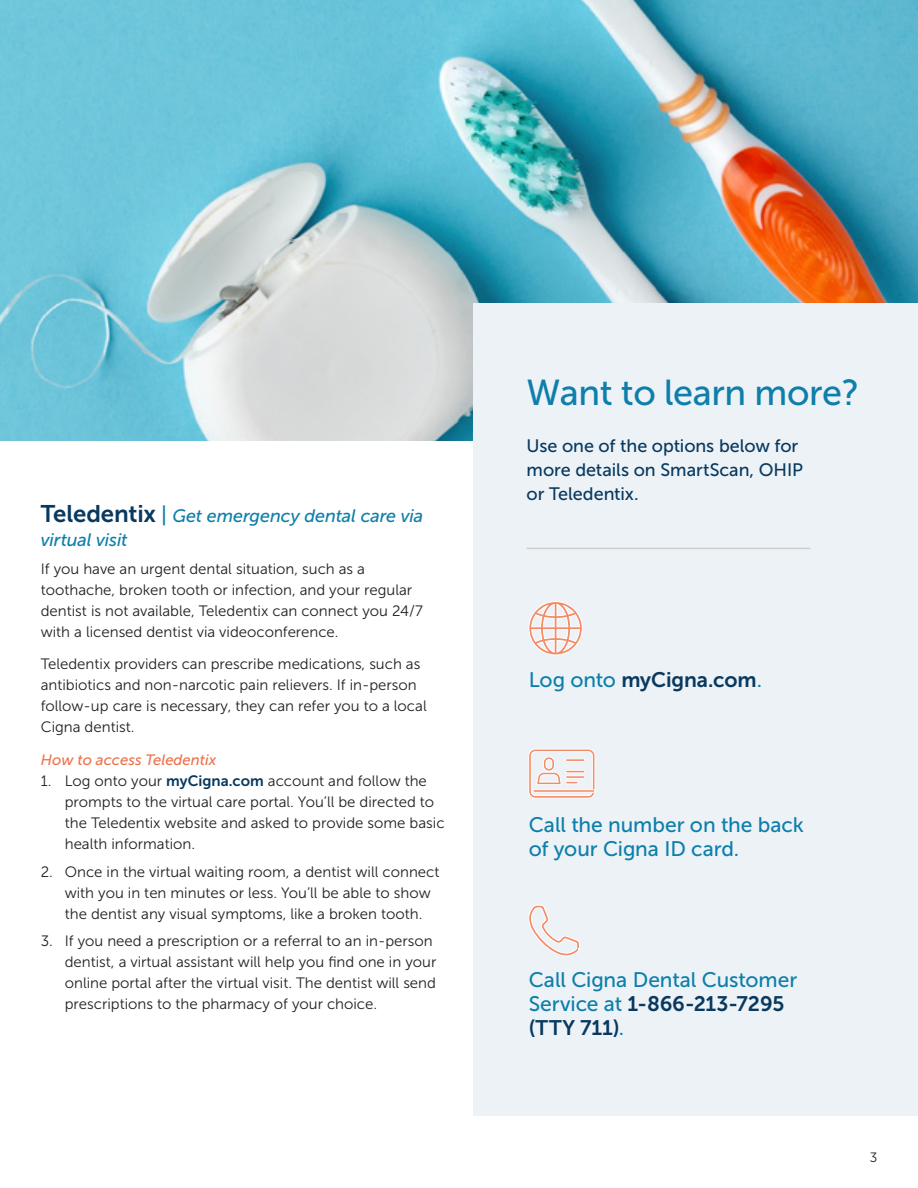
<style>
.page{position:relative;width:918px;height:1188px;background:#fff}
.page>*{position:absolute;margin:0;border:0;box-sizing:border-box;transform-origin:0 0}
.Head_A-Small{font:36px "Museo Sans 500";letter-spacing:-.01em;color:#0d7faa}
.Large_Blue_Subheads{font:21px/24px "Museo Sans 500";letter-spacing:-.005em;color:#0d7faa}
.Large_Blue_Subheads-2{font:21px "Museo Sans 700";letter-spacing:-.005em;color:#09395e}
.Large_Blue_Subheads-3{font:18px/24px "Museo Sans 500";letter-spacing:-.005em;color:#09395e}
.Large_Blue_Subheads-4{font:italic 18px/24px "Museo Sans 500";letter-spacing:-.005em;color:#0d7faa}
.Body{font:15px/21px "Museo Sans 300";color:#231f20}
.Body-2{font:italic 15px "Museo Sans 500";color:#ef714c}
.t1{font:13.5px "Museo Sans 300";color:#231f20}
.s1{font-family:"Museo Sans 700";font-style:normal;font-size:24px;color:#09395e}
.s2{font-style:normal;font-size:21px}
.s3{font-family:"Museo Sans 700";color:#09395e}
.s4{font-family:"Museo Sans 500";color:#0d7faa}
</style>
<div class="page">
<img style="left:0;top:0;width:918px;height:440px">
<div style="left:473px;top:303px;width:445px;height:813px;background:#edf2f7"></div>
<hr style="left:527px;top:548px;width:283px;height:1px;background:#cdced0">
<svg style="left:528px;top:749px;width:67px;height:49px"></svg>
<div style="left:533px;top:790px;width:62px;height:2px;border:1px solid #fff"></div>
<svg style="left:528px;top:905px;width:52px;height:51px"></svg>
<svg style="left:529px;top:601px;width:54px;height:54px"></svg>
<p class="Large_Blue_Subheads-4" style="left:41px;top:504px;width:384px"><span class="s1">Teledentix</span> <span class="s2">|</span> Get emergency dental care via virtual visit</p>
<p class="Body" style="left:41px;top:559px;width:384px">If you have an urgent dental situation, such as a toothache, broken tooth or infection, and your regular dentist is not available, Teledentix can connect you 24/7 with a licensed dentist via videoconference.</p>
<p class="Body" style="left:41px;top:654px;width:387px">Teledentix providers can prescribe medications, such as antibiotics and non-narcotic pain relievers. If in-person follow-up care is necessary, they can refer you to a local Cigna dentist.</p>
<p class="Body-2" style="left:41px;top:751px;width:177px">How to access Teledentix</p>
<p class="Body" style="left:65px;top:770px;width:381px;text-indent:-24px">1. Log onto your <span class="s3">myCigna.com</span> account and follow the prompts to the virtual care portal. You’ll be directed to the Teledentix website and asked to provide some basic health information.</p>
<p class="Body" style="left:65px;top:861px;width:376px;text-indent:-24px">2. Once in the virtual waiting room, a dentist will connect with you in ten minutes or less. You’ll be able to show the dentist any visual symptoms, like a broken tooth.</p>
<p class="Body" style="left:65px;top:931px;width:373px;text-indent:-24px">3. If you need a prescription or a referral to an in-person dentist, a virtual assistant will help you find one in your online portal after the virtual visit. The dentist will send prescriptions to the pharmacy of your choice.</p>
<p class="Head_A-Small" style="left:527px;top:373px;width:334px">Want to learn more?</p>
<p class="Large_Blue_Subheads-3" style="left:527px;top:434px;width:278px">Use one of the options below for more details on SmartScan, OHIP or Teledentix.</p>
<p class="Large_Blue_Subheads-2" style="left:529px;top:669px;width:235px"><span class="s4">Log onto</span> myCigna.com<span class="s4">.</span></p>
<p class="Large_Blue_Subheads" style="left:529px;top:813px;width:277px">Call the number on the back of your Cigna ID card.</p>
<p class="Large_Blue_Subheads" style="left:529px;top:968px;width:270px">Call Cigna Dental Customer<br>Service at <span class="s3">1-866-213-7295 (TTY 711)</span>.</p>
<p class="t1" style="left:870px;top:1150px;width:9px">3</p>
</div>
